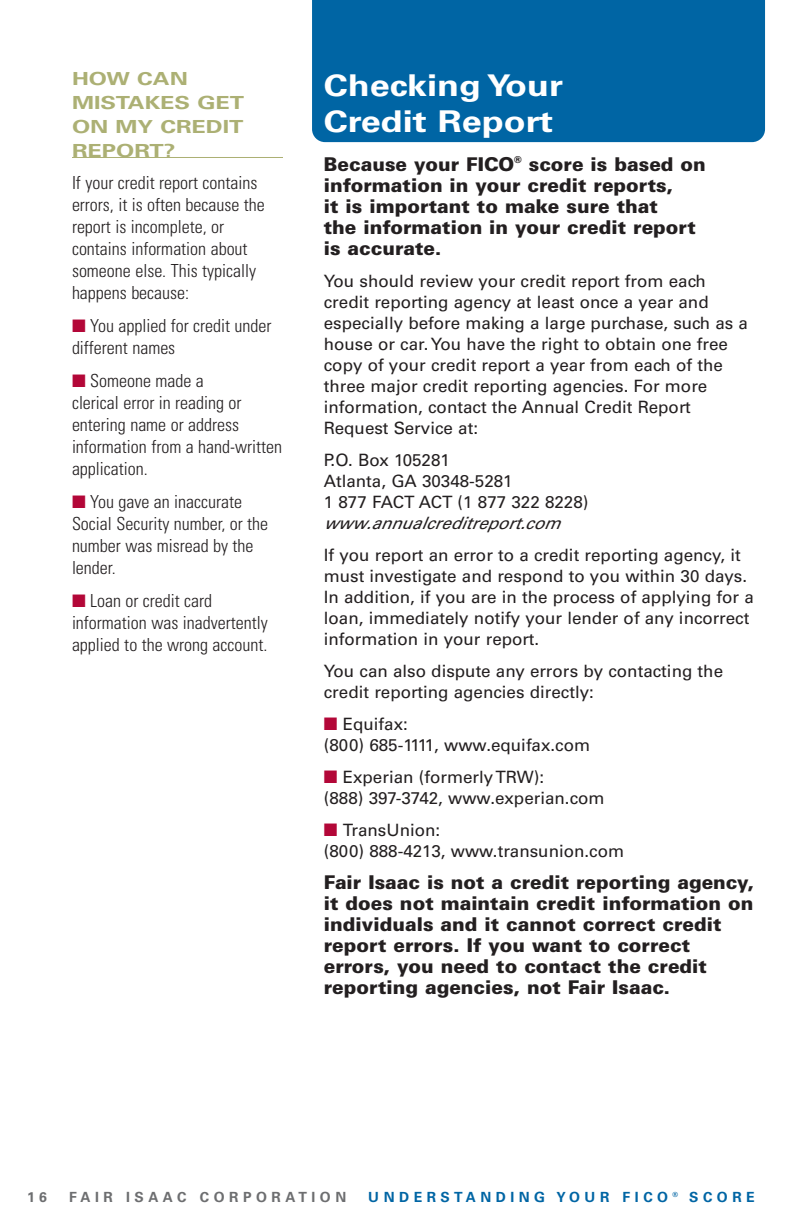
<style>
.page{position:relative;width:792px;height:1224px;background:#fff}
.page>*{position:absolute;margin:0;border:0;box-sizing:border-box;transform-origin:0 0}
.t1{font:700 30px/36px "Univers";color:#fff;scale:1.2 1}
.t2{font:900 19px/21px "Univers";color:#231f20}
.t3{font:300 condensed 18px/22px "Univers";color:#231f20}
.t4{font:700 18px/24px "Univers";color:#acb074;scale:1.3 1}
.t5{font:17px/21px "Univers";color:#231f20}
.t6{font:italic 17px "Univers";color:#231f20}
.t7{font:700 14px "Univers";letter-spacing:.32em;color:#0065a4}
.t8{font:700 14px "Univers";letter-spacing:.32em;color:#6d6e70}
.s1{color:#b30738}
</style>
<div class="page">
<div style="left:312px;top:0;width:453px;height:142px;background:#0065a4"></div>
<hr style="left:72px;top:157px;width:211px;height:1px;background:#acb074">
<p class="t4" style="left:72px;top:68px;width:134px">HOW CAN<br>MISTAKES GET<br>ON MY CREDIT<br>REPORT?</p>
<p class="t3" style="left:72px;top:173px;width:194px">If your credit report contains errors, it is often because the report is incomplete, or contains information about someone else. This typically happens because:</p>
<p class="t3" style="left:72px;top:316px;width:201px"><span class="s1">■</span> You applied for credit under different names</p>
<p class="t3" style="left:72px;top:371px;width:212px"><span class="s1">■</span> Someone made a<br>clerical error in reading or entering name or address information from a hand-written application.</p>
<p class="t3" style="left:72px;top:492px;width:198px"><span class="s1">■</span> You gave an inaccurate<br>Social Security number, or the number was misread by the lender.</p>
<p class="t3" style="left:72px;top:591px;width:197px"><span class="s1">■</span> Loan or credit card information was inadvertently applied to the wrong account.</p>
<h1 class="t1" style="left:324px;top:69px;width:201px">Checking Your<br>Credit Report</h1>
<p class="t2" style="left:324px;top:155px;width:384px">Because your FICO<sup>®</sup> score is based on information in your credit reports,<br>it is important to make sure that<br>the information in your credit report is accurate.</p>
<p class="t5" style="left:324px;top:271px;width:426px">You should review your credit report from each credit reporting agency at least once a year and especially before making a large purchase, such as a house or car. You have the right to obtain one free copy of your credit report a year from each of the three major credit reporting agencies. For more information, contact the Annual Credit Report Request Service at:</p>
<p class="t5" style="left:324px;top:450px;width:266px">P.O. Box 105281<br>Atlanta, GA 30348-5281<br>1 877 FACT ACT (1 877 322 8228)</p>
<p class="t6" style="left:324px;top:516px;width:244px">www.annualcreditreport.com</p>
<p class="t5" style="left:324px;top:545px;width:432px">If you report an error to a credit reporting agency, it must investigate and respond to you within 30 days.<br>In addition, if you are in the process of applying for a loan, immediately notify your lender of any incorrect information in your report.</p>
<p class="t5" style="left:324px;top:661px;width:401px">You can also dispute any errors by contacting the credit reporting agencies directly:</p>
<p class="t5" style="left:324px;top:714px;width:268px"><span class="s1">■</span> Equifax:<br>(800) 685-1111, www.equifax.com</p>
<p class="t5" style="left:324px;top:767px;width:282px"><span class="s1">■</span> Experian (formerly TRW):<br>(888) 397-3742, www.experian.com</p>
<p class="t5" style="left:324px;top:820px;width:302px"><span class="s1">■</span> TransUnion:<br>(800) 888-4213, www.transunion.com</p>
<p class="t2" style="left:324px;top:873px;width:432px">Fair Isaac is not a credit reporting agency, it does not maintain credit information on individuals and it cannot correct credit report errors. If you want to correct errors, you need to contact the credit reporting agencies, not Fair Isaac.</p>
<p class="t8" style="left:27px;top:1192px;width:22px">1 6</p>
<p class="t8" style="left:69px;top:1192px;width:279px">FAIR ISAAC CORPORATION</p>
<p class="t7" style="left:368px;top:1192px;width:388px">UNDERSTANDING YOUR FICO <sup>®</sup> SCORE</p>
</div>
